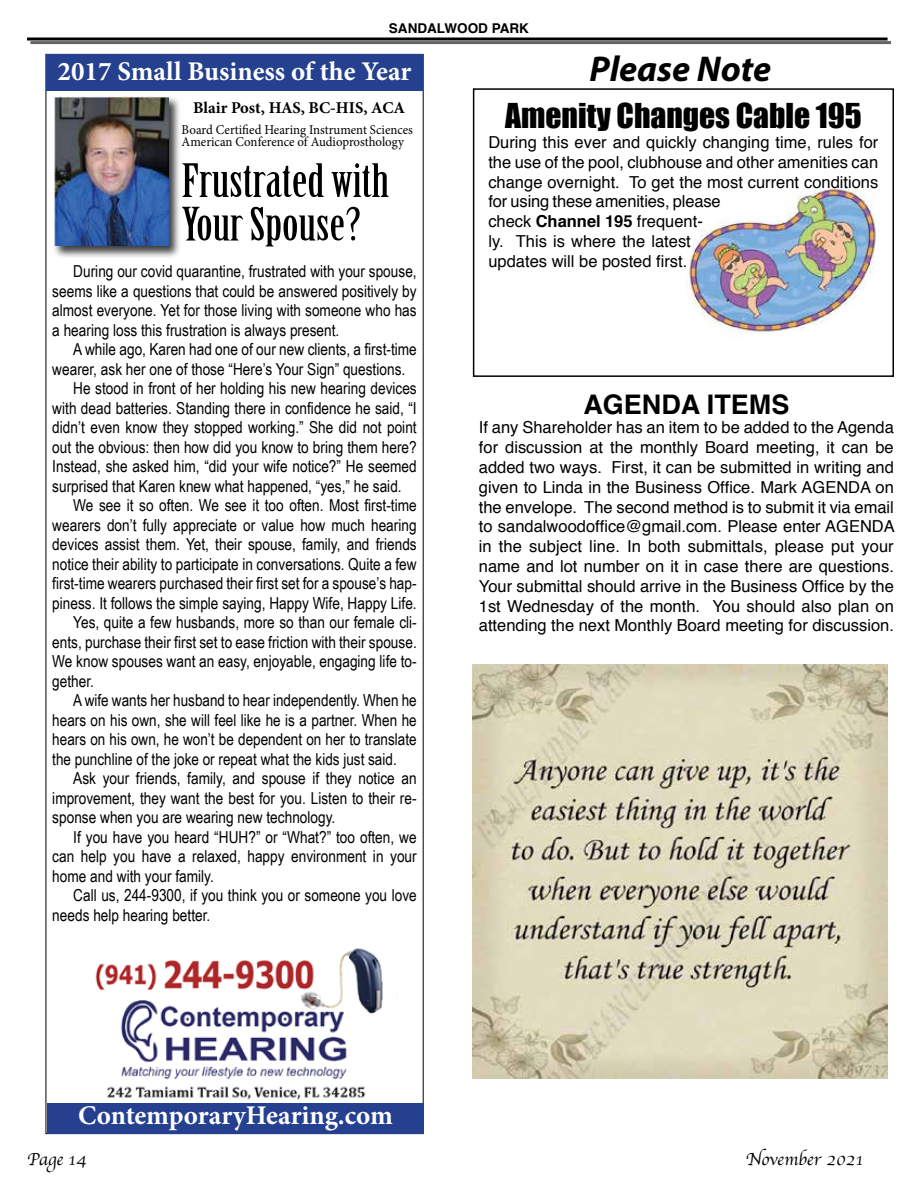
<style>
.page{position:relative;width:918px;height:1188px;background:#fff}
.page>*{position:absolute;margin:0;border:0;box-sizing:border-box;transform-origin:0 0}
.t1{font:45px/43.5px "Birch Std";color:#000;scale:1.26 1}
.t2{font:italic 700 36px "Myriad Pro";color:#000}
.t3{font:31.5px "Impact";color:#000}
.t4{font:700 27px "Minion Pro";color:#fff}
.t5{font:700 27px "Helvetica";color:#000}
.t6{font:18px "Apple Chancery";color:#000}
.t7{font:16.5px/19.5px "Arial Narrow";color:#000;text-align:justify}
.t8{font:16.5px/19.8px "Helvetica";color:#000}
.t9{font:700 16.5px "Minion Pro";color:#000}
.t10{font:13.5px/12px "Minion Pro";color:#000;scale:.95 1}
.t11{font:700 13.5px "Helvetica";color:#000}
.s1{font-weight:700}
</style>
<div class="page">
<hr style="left:27px;top:38px;width:861px;height:2px;background:#000">
<hr style="left:30px;top:41px;width:861px;height:3px;background:#000">
<img style="left:685px;top:189px;width:191px;height:148px">
<div style="left:473px;top:88px;width:421px;height:289px;border:2px solid #000"></div>
<img style="left:95px;top:948px;width:288px;height:152px">
<div style="left:46px;top:55px;width:377px;height:36px;background:#25408f"></div>
<div style="left:47px;top:1103px;width:377px;height:31px;background:#25408f"></div>
<div style="left:53px;top:96px;width:128px;height:163px;background:#000;opacity:.75"></div>
<img style="left:54px;top:97px;width:114px;height:149px">
<img style="left:473px;top:664px;width:415px;height:415px">
<p class="t11" style="left:389px;top:17px;width:142px">SANDALWOOD PARK</p>
<h3 class="t4" style="left:58px;top:53px;width:355px">2017 Small Business of the Year</h3>
<p class="t9" style="left:193px;top:96px;width:213px">Blair Post, HAS, BC-HIS, ACA</p>
<p class="t10" style="left:182px;top:124px;width:245px">Board Certified Hearing Instrument Sciences<br>American Conference of Audioprosthology</p>
<h1 class="t1" style="left:182px;top:160px;width:166px">Frustrated with<br>Your Spouse?</h1>
<p class="t7" style="left:52px;top:262px;width:366px;text-indent:21px">During our covid quarantine, frustrated with your spouse, seems like a questions that could be answered positively by almost everyone. Yet for those living with someone who has a hearing loss this frustration is always present.</p>
<p class="t7" style="left:73px;top:340px;width:345px">A while ago, Karen had one of our new clients, a first-time</p>
<p class="t7" style="left:52px;top:359px;width:355px">wearer, ask her one of those “Here’s Your Sign” questions.</p>
<p class="t7" style="left:73px;top:379px;width:345px">He stood in front of her holding his new hearing devices</p>
<p class="t7" style="left:52px;top:398px;width:366px">with dead batteries. Standing there in confidence he said, “I</p>
<p class="t7" style="left:52px;top:418px;width:366px">didn’t even know they stopped working.” She did not point</p>
<p class="t7" style="left:52px;top:437px;width:366px">out the obvious: then how did you know to bring them here?</p>
<p class="t7" style="left:52px;top:457px;width:366px">Instead, she asked him, “did your wife notice?” He seemed</p>
<p class="t7" style="left:52px;top:476px;width:351px">surprised that Karen knew what happened, “yes,” he said.</p>
<p class="t7" style="left:73px;top:496px;width:345px">We see it so often. We see it too often. Most first-time</p>
<p class="t7" style="left:52px;top:515px;width:366px">wearers don’t fully appreciate or value how much hearing</p>
<p class="t7" style="left:52px;top:535px;width:366px">devices assist them. Yet, their spouse, family, and friends</p>
<p class="t7" style="left:52px;top:554px;width:366px">notice their ability to participate in conversations. Quite a few</p>
<p class="t7" style="left:52px;top:574px;width:366px">first-time wearers purchased their first set for a spouse’s hap-</p>
<p class="t7" style="left:52px;top:593px;width:366px">piness. It follows the simple saying, Happy Wife, Happy Life.</p>
<p class="t7" style="left:73px;top:613px;width:345px">Yes, quite a few husbands, more so than our female cli-</p>
<p class="t7" style="left:52px;top:632px;width:366px">ents, purchase their first set to ease friction with their spouse.</p>
<p class="t7" style="left:52px;top:652px;width:366px">We know spouses want an easy, enjoyable, engaging life to-</p>
<p class="t7" style="left:52px;top:671px;width:43px">gether.</p>
<p class="t7" style="left:73px;top:691px;width:345px">A wife wants her husband to hear independently. When he</p>
<p class="t7" style="left:52px;top:710px;width:366px">hears on his own, she will feel like he is a partner. When he</p>
<p class="t7" style="left:52px;top:730px;width:366px">hears on his own, he won’t be dependent on her to translate</p>
<p class="t7" style="left:52px;top:749px;width:346px">the punchline of the joke or repeat what the kids just said.</p>
<p class="t7" style="left:73px;top:769px;width:345px">Ask your friends, family, and spouse if they notice an</p>
<p class="t7" style="left:52px;top:788px;width:366px">improvement, they want the best for you. Listen to their re-</p>
<p class="t7" style="left:52px;top:808px;width:285px">sponse when you are wearing new technology.</p>
<p class="t7" style="left:73px;top:827px;width:345px">If you have you heard “HUH?” or “What?” too often, we</p>
<p class="t7" style="left:52px;top:847px;width:366px">can help you have a relaxed, happy environment in your</p>
<p class="t7" style="left:52px;top:866px;width:163px">home and with your family.</p>
<p class="t7" style="left:73px;top:886px;width:345px">Call us, 244-9300, if you think you or someone you love</p>
<p class="t7" style="left:52px;top:905px;width:160px">needs help hearing better.</p>
<h2 class="t2" style="left:590px;top:45px;width:183px">Please Note</h2>
<h3 class="t3" style="left:505px;top:91px;width:358px">Amenity Changes Cable 195</h3>
<p class="t8" style="left:488px;top:133px;width:391px">During this ever and quickly changing time, rules for the use of the pool, clubhouse and other amenities can change overnight. To get the most current conditions for using these amenities, please<br>check <span class="s1">Channel 195</span> frequent-<br>ly. This is where the latest<br>updates will be posted first.</p>
<h3 class="t5" style="left:583px;top:382px;width:208px">AGENDA ITEMS</h3>
<p class="t8" style="left:479px;top:418px;width:418px;text-align:justify">If any Shareholder has an item to be added to the Agenda for discussion at the monthly Board meeting, it can be added two ways. First, it can be submitted in writing and given to Linda in the Business Office. Mark AGENDA on the envelope. The second method is to submit it via email to sandalwoodoffice@gmail.com. Please enter AGENDA in the subject line. In both submittals, please put your name and lot number on it in case there are questions.<br>Your submittal should arrive in the Business Office by the 1st Wednesday of the month. You should also plan on attending the next Monthly Board meeting for discussion.</p>
<h3 class="t4" style="left:78px;top:1097px;width:316px">ContemporaryHearing.com</h3>
<p class="t6" style="left:27px;top:1145px;width:62px">Page 14</p>
<p class="t6" style="left:746px;top:1145px;width:119px">November 2021</p>
</div>
